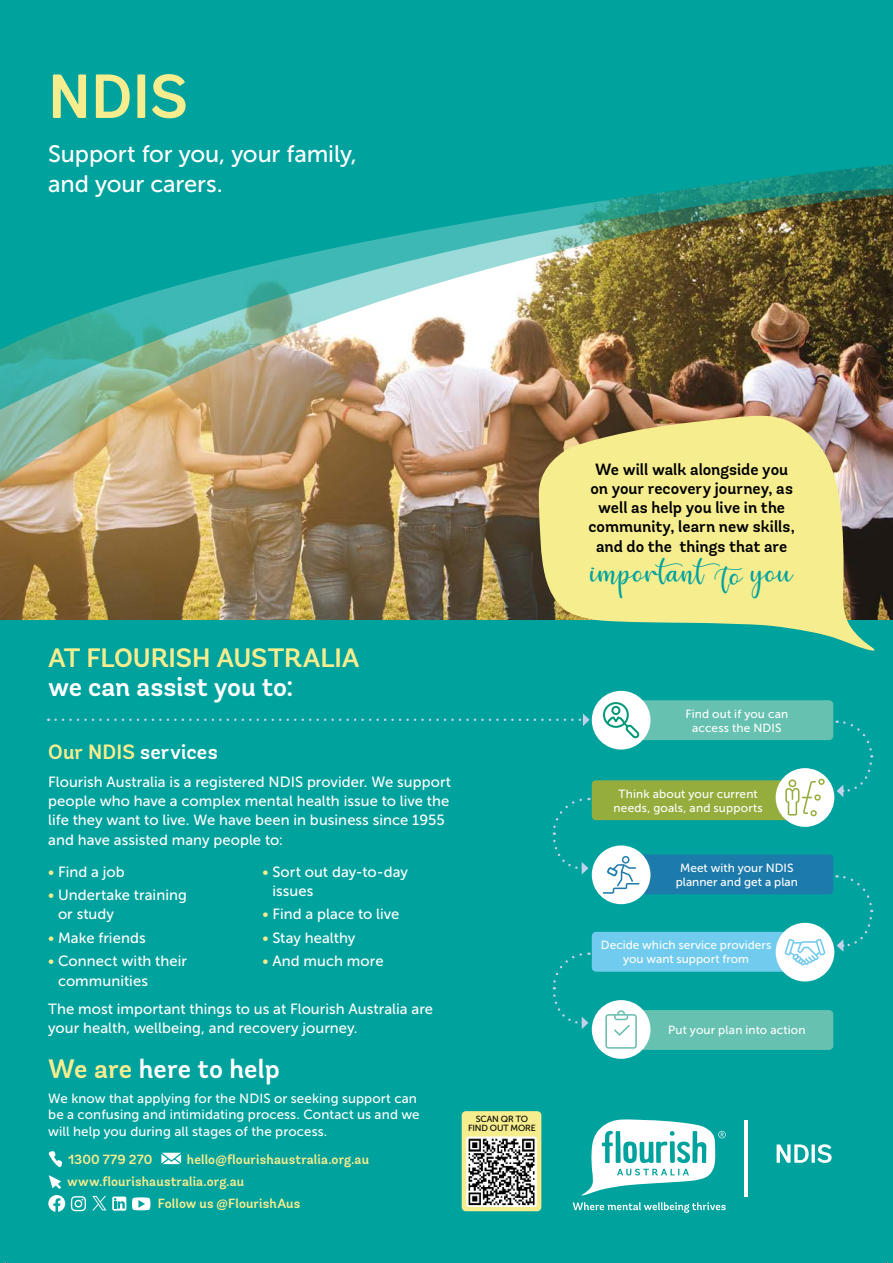
<style>
.page{position:relative;width:893px;height:1263px;background:#fff}
.page>*{position:absolute;margin:0;border:0;box-sizing:border-box;transform-origin:0 0}
.t1{font:600 62.1px "Andes Rounded";color:#f6ed8f}
.t2{font:32.55px "Hello";letter-spacing:.015em;color:#00a29d}
.t3{font:600 26.55px "Andes Rounded";color:#fff}
.t4{font:600 26.55px "Andes Rounded";letter-spacing:-.005em;color:#f6ed8f}
.t5{font:23.7px/29.5px "Museo Sans 500";letter-spacing:-.005em;color:#fff}
.t6{font:600 20.7px "Andes Rounded";letter-spacing:.005em;color:#fff}
.t7{font:600 16.2px/19.2px "Andes Rounded";color:#000;text-align:center}
.t8{font:14.85px/19.2px "Museo Sans 500";letter-spacing:.005em;color:#fff}
.t9{font:13.35px/16.2px "Museo Sans 500";letter-spacing:.01em;color:#fff}
.t10{font:600 13.35px "Andes Rounded";letter-spacing:.01em;color:#f6ed8f}
.t11{font:11.85px/14.2px "Museo Sans 500";letter-spacing:.005em;color:#fff;text-align:center}
.t12{font:8.85px/9.6px "Museo Sans 500";letter-spacing:-.02em;color:#000;text-align:center}
.s1{color:#f6ed8f}
</style>
<div class="page">
<img style="left:0;top:487px;width:893px;height:133px">
<div style="left:0;top:620px;width:893px;height:643px;background:#00a29d"></div>
<img style="left:0;top:8px;width:893px;height:479px">
<svg style="left:538px;top:416px;width:343px;height:235px;background:#c4cb86"></svg>
<div style="left:592px;top:691px;width:58px;height:58px;background:#fff;border-radius:50%"></div>
<div style="left:592px;top:845px;width:58px;height:59px;background:#fff;border-radius:50%"></div>
<div style="left:592px;top:1000px;width:58px;height:59px;background:#fff;border-radius:50%"></div>
<svg style="left:605px;top:1010px;width:228px;height:40px;background:#7ecabd"></svg>
<div style="left:592px;top:780px;width:209px;height:40px;background:#95ad3c;border-radius:4px"></div>
<div style="left:776px;top:768px;width:58px;height:59px;background:#fff;border-radius:50%"></div>
<div style="left:592px;top:932px;width:209px;height:40px;background:#70cbee;border-radius:4px"></div>
<div style="left:776px;top:923px;width:58px;height:58px;background:#fff;border-radius:50%"></div>
<svg style="left:603px;top:700px;width:271px;height:116px"></svg>
<svg style="left:603px;top:854px;width:271px;height:111px"></svg>
<svg style="left:552px;top:952px;width:37px;height:77px"></svg>
<svg style="left:552px;top:797px;width:37px;height:77px"></svg>
<svg style="left:55px;top:713px;width:535px;height:13px"></svg>
<svg style="left:48px;top:1151px;width:14px;height:16px"></svg>
<svg style="left:161px;top:1153px;width:20px;height:11px"></svg>
<svg style="left:49px;top:1175px;width:12px;height:14px"></svg>
<svg style="left:573px;top:1119px;width:153px;height:94px"></svg>
<svg style="left:777px;top:1144px;width:32px;height:19px"></svg>
<hr style="left:812px;top:1144px;width:3px;height:19px;background:#fff">
<svg style="left:817px;top:1144px;width:15px;height:19px"></svg>
<hr style="left:745px;top:1119px;width:3px;height:77px;background:#fff">
<svg style="left:132px;top:1197px;width:18px;height:13px"></svg>
<svg style="left:48px;top:1195px;width:17px;height:17px"></svg>
<svg style="left:71px;top:1196px;width:15px;height:15px"></svg>
<svg style="left:112px;top:1196px;width:14px;height:14px"></svg>
<svg style="left:114px;top:1198px;width:11px;height:10px"></svg>
<svg style="left:92px;top:1196px;width:14px;height:14px"></svg>
<div style="left:462px;top:1111px;width:79px;height:100px;background:#f6ed8f;border-radius:4px"></div>
<img style="left:466px;top:1137px;width:70px;height:70px">
<h1 class="t1" style="left:48px;top:58px;width:141px">NDIS</h1>
<h3 class="t5" style="left:48px;top:139px;width:310px">Support for you, your family, and your carers.</h3>
<h3 class="t4" style="left:48px;top:641px;width:313px">AT FLOURISH AUSTRALIA</h3>
<h3 class="t3" style="left:48px;top:671px;width:247px">we can assist you to:</h3>
<h3 class="t6" style="left:48px;top:739px;width:171px"><span class="s1">Our NDIS</span> services</h3>
<p class="t8" style="left:48px;top:772px;width:405px">Flourish Australia is a registered NDIS provider. We support people who have a complex mental health issue to live the life they want to live. We have been in business since 1955 and have assisted many people to:</p>
<p class="t8" style="left:48px;top:862px;width:78px"><span class="s1">•</span> Find a job</p>
<p class="t8" style="left:58px;top:885px;width:130px;text-indent:-10px"><span class="s1">•</span> Undertake training or study</p>
<p class="t8" style="left:48px;top:928px;width:99px"><span class="s1">•</span> Make friends</p>
<p class="t8" style="left:58px;top:952px;width:131px;text-indent:-10px"><span class="s1">•</span> Connect with their communities</p>
<p class="t8" style="left:272px;top:862px;width:137px;text-indent:-10px"><span class="s1">•</span> Sort out day-to-day issues</p>
<p class="t8" style="left:262px;top:905px;width:138px"><span class="s1">•</span> Find a place to live</p>
<p class="t8" style="left:262px;top:928px;width:94px"><span class="s1">•</span> Stay healthy</p>
<p class="t8" style="left:262px;top:951px;width:123px"><span class="s1">•</span> And much more</p>
<p class="t8" style="left:48px;top:999px;width:387px">The most important things to us at Flourish Australia are your health, wellbeing, and recovery journey.</p>
<h3 class="t3" style="left:48px;top:1053px;width:233px"><span class="s1">We are</span> here to help</h3>
<p class="t9" style="left:48px;top:1090px;width:373px">We know that applying for the NDIS or seeking support can be a confusing and intimidating process. Contact us and we will help you during all stages of the process.</p>
<p class="t10" style="left:68px;top:1151px;width:86px">1300 779 270</p>
<p class="t10" style="left:187px;top:1151px;width:184px">hello@flourishaustralia.org.au</p>
<p class="t10" style="left:67px;top:1173px;width:179px">www.flourishaustralia.org.au</p>
<p class="t10" style="left:158px;top:1195px;width:144px">Follow us @FlourishAus</p>
<p class="t12" style="left:468px;top:1114px;width:69px">SCAN QR TO<br>FIND OUT MORE</p>
<p class="t7" style="left:588px;top:460px;width:208px">We will walk alongside you on your recovery journey, as well as help you live in the community, learn new skills, and do the things that are</p>
<h2 class="t2" style="left:591px;top:554px;width:204px">importantTo you</h2>
<p class="t11" style="left:685px;top:706px;width:104px">Find out if you can access the NDIS</p>
<p class="t11" style="left:614px;top:786px;width:151px">Think about your current needs, goals, and supports</p>
<p class="t11" style="left:676px;top:861px;width:124px">Meet with your NDIS planner and get a plan</p>
<p class="t11" style="left:601px;top:938px;width:172px">Decide which service providers you want support from</p>
<p class="t11" style="left:668px;top:1023px;width:139px">Put your plan into action</p>
</div>
